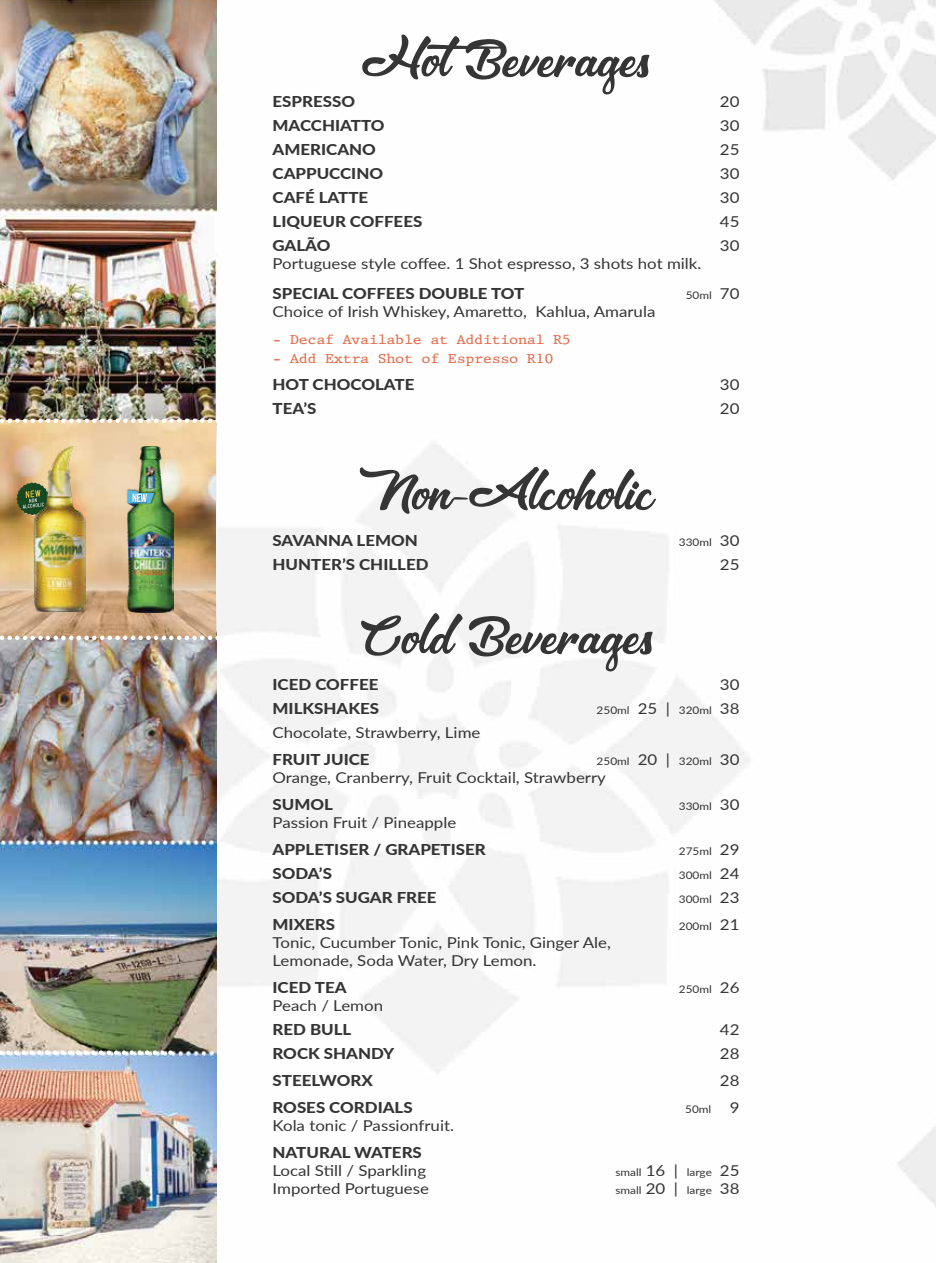
<style>
.page{position:relative;width:936px;height:1263px;background:#fff}
.page>*{position:absolute;margin:0;border:0;box-sizing:border-box;transform-origin:0 0}
.t1{font:45px "&Matchmaker";color:#353535;scale:1.13 1}
.t2{font:15px/18px "Lato";color:#353535;scale:1.13 1}
.t3{font:800 15px "Lato";color:#353535;scale:1.13 1}
.t4{font:13.5px "King";letter-spacing:-.025em;color:#e46b49;scale:1.13 1}
.t5{font:10.5px "Lato";color:#353535;scale:1.13 1}
.s1{font-size:15px}
</style>
<div class="page">
<img style="left:0;top:0;width:935px;height:1263px">
<img style="left:0;top:423px;width:215px;height:212px">
<img style="left:127px;top:446px;width:46px;height:167px">
<img style="left:125px;top:488px;width:32px;height:18px">
<svg style="left:128px;top:490px;width:26px;height:18px"></svg>
<svg style="left:16px;top:482px;width:18px;height:34px"></svg>
<img style="left:34px;top:446px;width:51px;height:165px">
<svg style="left:0;top:635px;width:228px;height:5px"></svg>
<svg style="left:0;top:419px;width:228px;height:4px"></svg>
<svg style="left:0;top:1050px;width:173px;height:5px"></svg>
<h1 class="t1" style="left:361px;top:29px;width:257px">HotBeverages</h1>
<p class="t3" style="left:272px;top:93px;width:75px">ESPRESSO</p>
<p class="t2" style="left:720px;top:94px;width:19px">20</p>
<p class="t3" style="left:272px;top:117px;width:101px">MACCHIATTO</p>
<p class="t2" style="left:720px;top:118px;width:19px">30</p>
<p class="t3" style="left:272px;top:141px;width:93px">AMERICANO</p>
<p class="t2" style="left:720px;top:142px;width:19px">25</p>
<p class="t3" style="left:272px;top:165px;width:99px">CAPPUCCINO</p>
<p class="t2" style="left:720px;top:166px;width:19px">30</p>
<p class="t3" style="left:272px;top:189px;width:86px">CAFÉ LATTE</p>
<p class="t2" style="left:720px;top:190px;width:19px">30</p>
<p class="t3" style="left:272px;top:213px;width:134px">LIQUEUR COFFEES</p>
<p class="t2" style="left:720px;top:214px;width:19px">45</p>
<p class="t3" style="left:272px;top:237px;width:53px">GALÃO</p>
<p class="t2" style="left:720px;top:238px;width:19px">30</p>
<p class="t2" style="left:272px;top:254px;width:381px">Portuguese style coffee. 1 Shot espresso, 3 shots hot milk.</p>
<p class="t3" style="left:272px;top:285px;width:224px">SPECIAL COFFEES DOUBLE TOT</p>
<p class="t5" style="left:685px;top:291px;width:49px">50ml <span class="s1">70</span></p>
<p class="t2" style="left:272px;top:302px;width:340px">Choice of Irish Whiskey, Amaretto, Kahlua, Amarula</p>
<p class="t4" style="left:272px;top:334px;width:266px">- Decaf Available at Additional R5</p>
<p class="t4" style="left:272px;top:354px;width:250px">- Add Extra Shot of Espresso R10</p>
<p class="t3" style="left:272px;top:376px;width:127px">HOT CHOCOLATE</p>
<p class="t2" style="left:720px;top:377px;width:19px">30</p>
<p class="t3" style="left:272px;top:400px;width:40px">TEA’S</p>
<p class="t2" style="left:720px;top:401px;width:19px">20</p>
<h1 class="t1" style="left:358px;top:462px;width:263px">Non-Alcoholic</h1>
<p class="t3" style="left:272px;top:532px;width:130px">SAVANNA LEMON</p>
<p class="t5" style="left:678px;top:538px;width:55px">330ml <span class="s1">30</span></p>
<p class="t3" style="left:272px;top:556px;width:140px">HUNTER’S CHILLED</p>
<p class="t2" style="left:720px;top:557px;width:19px">25</p>
<h1 class="t1" style="left:358px;top:606px;width:263px">Cold Beverages</h1>
<p class="t3" style="left:272px;top:676px;width:95px">ICED COFFEE</p>
<p class="t2" style="left:720px;top:677px;width:19px">30</p>
<p class="t3" style="left:272px;top:700px;width:96px">MILKSHAKES</p>
<p class="t5" style="left:596px;top:706px;width:128px">250ml <span class="s1">25 |</span> 320ml <span class="s1">38</span></p>
<p class="t2" style="left:272px;top:725px;width:185px">Chocolate, Strawberry, Lime</p>
<p class="t3" style="left:272px;top:751px;width:87px">FRUIT JUICE</p>
<p class="t5" style="left:596px;top:757px;width:128px">250ml <span class="s1">20 |</span> 320ml <span class="s1">30</span></p>
<p class="t2" style="left:272px;top:770px;width:296px">Orange, Cranberry, Fruit Cocktail, Strawberry</p>
<p class="t3" style="left:272px;top:796px;width:55px">SUMOL</p>
<p class="t5" style="left:678px;top:802px;width:55px">330ml <span class="s1">30</span></p>
<p class="t2" style="left:272px;top:815px;width:164px">Passion Fruit / Pineapple</p>
<p class="t3" style="left:272px;top:841px;width:190px">APPLETISER / GRAPETISER</p>
<p class="t5" style="left:678px;top:847px;width:55px">275ml <span class="s1">29</span></p>
<p class="t3" style="left:272px;top:865px;width:54px">SODA’S</p>
<p class="t5" style="left:678px;top:871px;width:55px">300ml <span class="s1">24</span></p>
<p class="t3" style="left:272px;top:889px;width:147px">SODA’S SUGAR FREE</p>
<p class="t5" style="left:678px;top:895px;width:55px">300ml <span class="s1">23</span></p>
<p class="t3" style="left:272px;top:916px;width:57px">MIXERS</p>
<p class="t5" style="left:678px;top:922px;width:55px">200ml <span class="s1">21</span></p>
<p class="t2" style="left:272px;top:935px;width:301px">Tonic, Cucumber Tonic, Pink Tonic, Ginger Ale,<br>Lemonade, Soda Water, Dry Lemon.</p>
<p class="t3" style="left:272px;top:979px;width:67px">ICED TEA</p>
<p class="t5" style="left:678px;top:985px;width:55px">250ml <span class="s1">26</span></p>
<p class="t2" style="left:272px;top:998px;width:99px">Peach / Lemon</p>
<p class="t3" style="left:272px;top:1021px;width:71px">RED BULL</p>
<p class="t2" style="left:720px;top:1022px;width:19px">42</p>
<p class="t3" style="left:272px;top:1045px;width:109px">ROCK SHANDY</p>
<p class="t2" style="left:720px;top:1046px;width:19px">28</p>
<p class="t3" style="left:272px;top:1072px;width:90px">STEELWORX</p>
<p class="t2" style="left:720px;top:1073px;width:19px">28</p>
<p class="t3" style="left:272px;top:1099px;width:126px">ROSES CORDIALS</p>
<p class="t5" style="left:685px;top:1105px;width:50px">50ml <span class="s1">9</span></p>
<p class="t2" style="left:272px;top:1116px;width:162px">Kola tonic / Passionfruit.</p>
<p class="t3" style="left:272px;top:1144px;width:134px">NATURAL WATERS</p>
<p class="t2" style="left:272px;top:1161px;width:137px">Local Still / Sparkling</p>
<p class="t5" style="left:615px;top:1168px;width:111px">small <span class="s1">16 |</span> large <span class="s1">25</span></p>
<p class="t2" style="left:272px;top:1181px;width:140px">Imported Portuguese</p>
<p class="t5" style="left:615px;top:1186px;width:111px">small <span class="s1">20 |</span> large <span class="s1">38</span></p>
</div>
